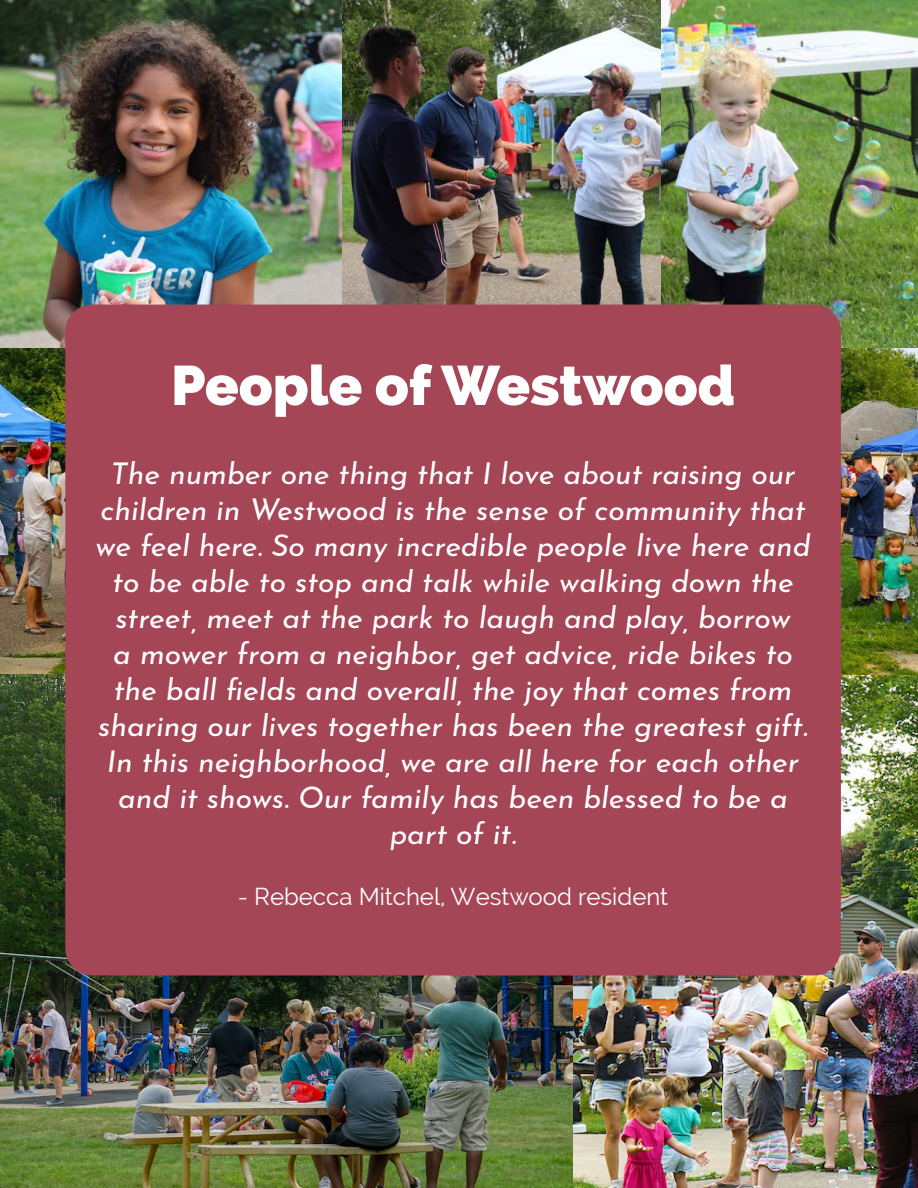
<style>
.page{position:relative;width:918px;height:1188px;background:#fff}
.page>*{position:absolute;margin:0;border:0;box-sizing:border-box;transform-origin:0 0}
.t1{font:800 55.5px "Raleway";letter-spacing:-.005em;color:#fff}
.t2{font:italic 30px/36px "Josefin Sans";color:#fff;text-align:center}
.t3{font:24px "Raleway";color:#fff}
</style>
<div class="page">
<img style="left:572px;top:675px;width:346px;height:513px">
<img style="left:841px;top:348px;width:77px;height:327px">
<img style="left:0;top:348px;width:65px;height:327px">
<img style="left:0;top:675px;width:572px;height:513px">
<img style="left:341px;top:0;width:321px;height:305px">
<img style="left:0;top:0;width:341px;height:348px">
<img style="left:662px;top:0;width:256px;height:348px">
<div style="left:65px;top:305px;width:776px;height:670px;background:#a54657;border-radius:27px"></div>
<p class="t1" style="left:171px;top:353px;width:565px">People of Westwood</p>
<p class="t2" style="left:96px;top:453px;width:717px">The number one thing that I love about raising our children in Westwood is the sense of community that we feel here. So many incredible people live here and to be able to stop and talk while walking down the street, meet at the park to laugh and play, borrow<br>a mower from a neighbor, get advice, ride bikes to the ball fields and overall, the joy that comes from sharing our lives together has been the greatest gift.<br>In this neighborhood, we are all here for each other and it shows. Our family has been blessed to be a part of it.</p>
<p class="t3" style="left:238px;top:883px;width:432px">- Rebecca Mitchel, Westwood resident</p>
</div>
